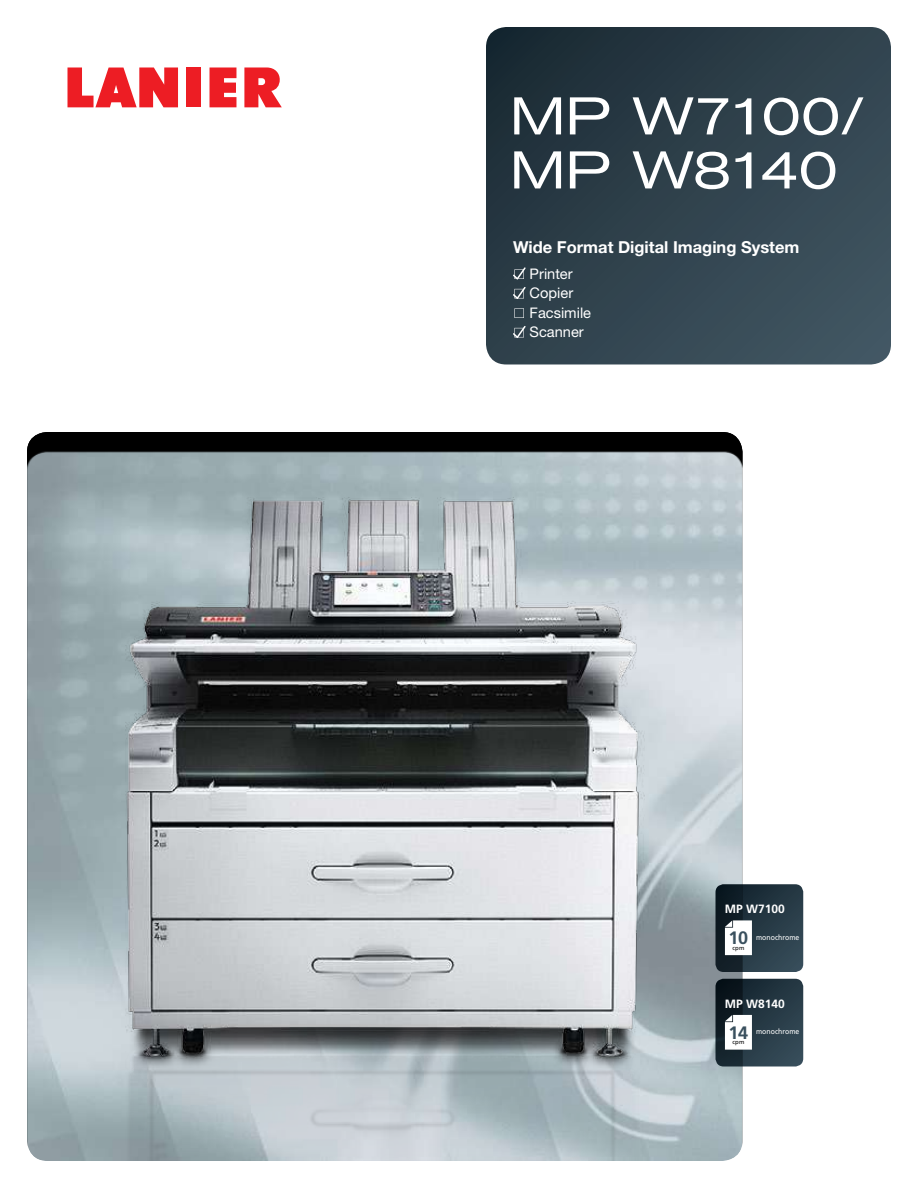
<style>
.page{position:relative;width:918px;height:1188px;background:#fff}
.page>*{position:absolute;margin:0;border:0;box-sizing:border-box;transform-origin:0 0}
.t1{font:expanded 52.5px/54px "Akzidenz Grotesk BE";letter-spacing:-.015em;color:#fff;scale:1.05 1}
.t2{font:700 18px "Frutiger LT Std";color:#3a505e}
.t3{font:700 16.5px "Helvetica Neue LT Std";color:#fff}
.t4{font:14.7px/19.5px "Helvetica Neue LT Std";color:#fff}
.t5{font:700 12px "Frutiger LT Std";color:#fff}
.t6{font:7.5px "Frutiger LT Std";letter-spacing:.01em;color:#fff;scale:.92 1}
.t7{font:6px "Frutiger LT Std";letter-spacing:.01em;color:#000}
</style>
<div class="page">
<svg style="left:27px;top:432px;width:716px;height:725px;background:#697275"></svg>
<div style="left:187px;top:68px;width:14px;height:39px;background:#ed1d24"></div>
<svg style="left:210px;top:68px;width:26px;height:39px"></svg>
<svg style="left:244px;top:68px;width:38px;height:39px"></svg>
<svg style="left:68px;top:68px;width:110px;height:39px"></svg>
<div style="left:486px;top:27px;width:405px;height:337px;background:linear-gradient(to right,#22333d,#3b4f5b);border-radius:20px"></div>
<svg style="left:513px;top:267px;width:13px;height:13px"></svg>
<svg style="left:513px;top:287px;width:13px;height:12px"></svg>
<svg style="left:514px;top:308px;width:10px;height:10px"></svg>
<svg style="left:513px;top:326px;width:13px;height:12px"></svg>
<img style="left:33px;top:473px;width:702px;height:688px">
<svg style="left:716px;top:979px;width:87px;height:87px;background:#21333e"></svg>
<svg style="left:725px;top:1015px;width:27px;height:35px"></svg>
<svg style="left:716px;top:884px;width:87px;height:88px;background:#22343f"></svg>
<svg style="left:725px;top:920px;width:27px;height:35px"></svg>
<h1 class="t1" style="left:510px;top:90px;width:339px">MP W7100/<br>MP W8140</h1>
<p class="t3" style="left:513px;top:237px;width:288px">Wide Format Digital Imaging System</p>
<p class="t4" style="left:530px;top:264px;width:63px">Printer<br>Copier<br>Facsimile<br>Scanner</p>
<p class="t5" style="left:725px;top:902px;width:62px">MP W7100</p>
<p class="t2" style="left:729px;top:927px;width:21px">10</p>
<p class="t6" style="left:756px;top:933px;width:49px">monochrome</p>
<p class="t7" style="left:733px;top:944px;width:13px">cpm</p>
<p class="t5" style="left:725px;top:997px;width:62px">MP W8140</p>
<p class="t7" style="left:733px;top:1039px;width:13px">cpm</p>
<p class="t2" style="left:729px;top:1022px;width:21px">14</p>
<p class="t6" style="left:756px;top:1027px;width:49px">monochrome</p>
</div>
